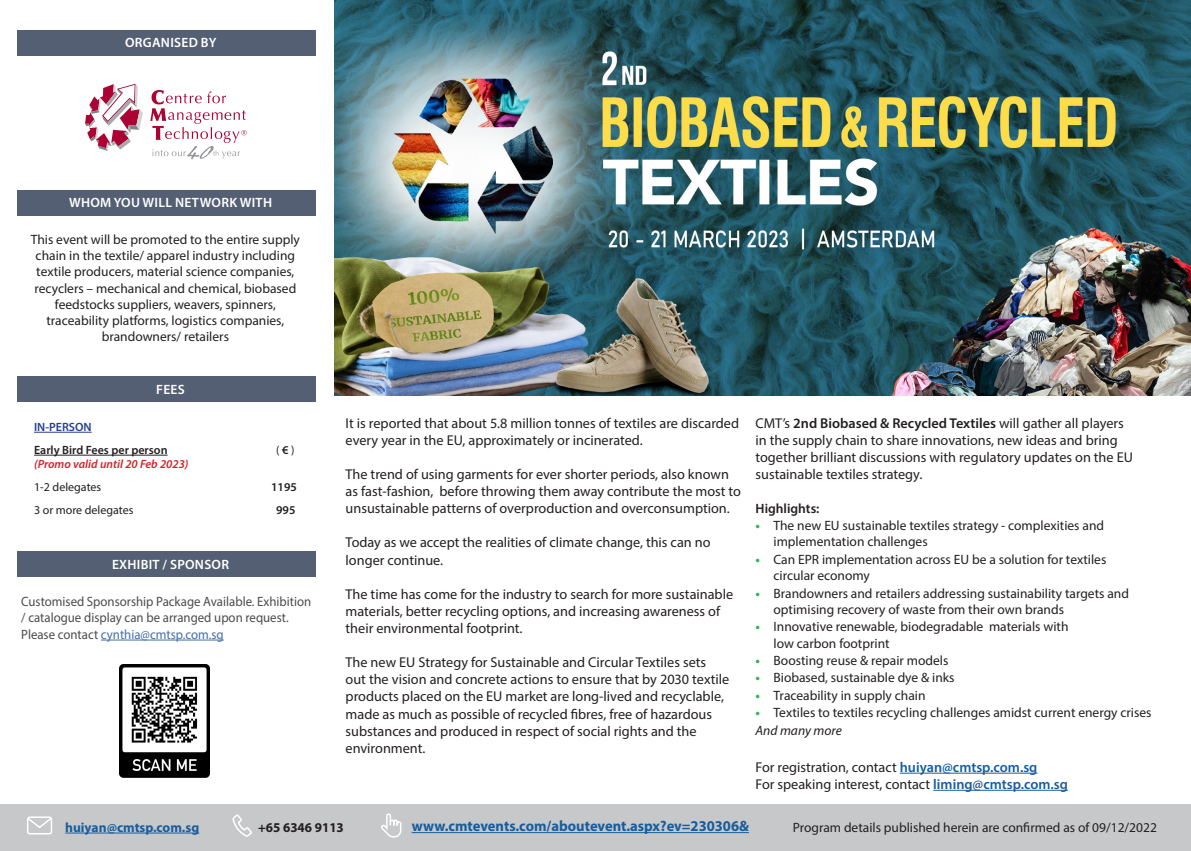
<style>
.page{position:relative;width:1191px;height:851px;background:#fff}
.page>*{position:absolute;margin:0;border:0;box-sizing:border-box;transform-origin:0 0}
.t1{font:700 15px "Myriad Pro";color:#175d9e}
.t2{font:14.25px/17.1px "Myriad Pro";color:#231f20}
.t3{font:13.5px/16.2px "Myriad Pro";color:#231f20}
.t4{font:13.5px/16.2px "Myriad Pro";color:#4b4c4d;scale:.95 1}
.t5{font:600 13.5px "Myriad Pro";letter-spacing:.02em;color:#fff}
.t6{font:700 13.5px "Myriad Pro";color:#175d9e}
.t7{font:700 13.5px "Myriad Pro";color:#231f20}
.t8{font:600 13.5px "Myriad Pro";color:#231f20}
.t9{font:italic 13.5px "Myriad Pro";color:#231f20}
.t10{font:12px "Myriad Pro";color:#231f20}
.t11{font:600 12px "Myriad Pro";color:#231f20}
.t12{font:italic 600 12px "Myriad Pro";color:#d1232a}
.t13{font:600 12px "Myriad Pro";color:#253f8e}
.s1{font-weight:600}
.s2{color:#436da8}
.s3{font-weight:700;color:#35b558}
.s4{font-weight:600;color:#175d9e}
</style>
<div class="page">
<div style="left:0;top:804px;width:1191px;height:46px;background:#c7c8ca"></div>
<hr style="left:412px;top:832px;width:337px;height:1px;background:#175d9e">
<svg style="left:381px;top:813px;width:21px;height:25px"></svg>
<svg style="left:232px;top:814px;width:20px;height:23px"></svg>
<div style="left:27px;top:816px;width:25px;height:18px;border:2px solid #fff;border-radius:2px"></div>
<svg style="left:27px;top:816px;width:26px;height:13px"></svg>
<hr style="left:65px;top:832px;width:134px;height:1px;background:#175d9e">
<svg style="left:85px;top:84px;width:58px;height:67px"></svg>
<svg style="left:150px;top:90px;width:97px;height:69px"></svg>
<hr style="left:101px;top:639px;width:123px;height:1px;background:#436da8">
<div style="left:17px;top:551px;width:298px;height:26px;background:#545f73"></div>
<div style="left:17px;top:30px;width:299px;height:26px;background:#545f73"></div>
<div style="left:17px;top:190px;width:298px;height:26px;background:#545f73"></div>
<hr style="left:900px;top:772px;width:137px;height:1px;background:#175d9e">
<hr style="left:933px;top:789px;width:135px;height:1px;background:#175d9e">
<img style="left:335px;top:0;width:856px;height:396px">
<img style="left:119px;top:664px;width:91px;height:113px">
<div style="left:17px;top:376px;width:298px;height:26px;background:#545f73"></div>
<hr style="left:34px;top:432px;width:58px;height:1px;background:#253f8e">
<hr style="left:34px;top:455px;width:134px;height:1px;background:#231f20">
<p class="t5" style="left:125px;top:34px;width:93px">ORGANISED BY</p>
<p class="t5" style="left:69px;top:194px;width:204px">WHOM YOU WILL NETWORK WITH</p>
<p class="t3" style="left:31px;top:231px;width:271px;text-align:center">This event will be promoted to the entire supply chain in the textile/ apparel industry including textile producers, material science companies, recyclers – mechanical and chemical, biobased feedstocks suppliers, weavers, spinners, traceability platforms, logistics companies, brandowners/ retailers</p>
<p class="t5" style="left:156px;top:380px;width:30px">FEES</p>
<p class="t13" style="left:34px;top:419px;width:59px">IN-PERSON</p>
<p class="t11" style="left:34px;top:442px;width:135px">Early Bird Fees per person</p>
<p class="t10" style="left:276px;top:442px;width:20px">( <span class="s1">€</span> )</p>
<p class="t12" style="left:34px;top:456px;width:156px">(Promo valid until 20 Feb 2023)</p>
<p class="t10" style="left:34px;top:480px;width:69px">1-2 delegates</p>
<p class="t11" style="left:271px;top:479px;width:27px">1195</p>
<p class="t10" style="left:34px;top:502px;width:101px">3 or more delegates</p>
<p class="t11" style="left:276px;top:502px;width:21px">995</p>
<p class="t5" style="left:112px;top:555px;width:119px">EXHIBIT / SPONSOR</p>
<p class="t4" style="left:21px;top:593px;width:307px">Customised Sponsorship Package Available. Exhibition / catalogue display can be arranged upon request.<br>Please contact <span class="s2">cynthia@cmtsp.com.sg</span></p>
<p class="t2" style="left:345px;top:414px;width:395px">It is reported that about 5.8 million tonnes of textiles are discarded every year in the EU, approximately or incinerated.</p>
<p class="t2" style="left:345px;top:465px;width:397px">The trend of using garments for ever shorter periods, also known as fast-fashion, before throwing them away contribute the most to unsustainable patterns of overproduction and overconsumption.</p>
<p class="t2" style="left:345px;top:534px;width:366px">Today as we accept the realities of climate change, this can no longer continue.</p>
<p class="t2" style="left:345px;top:585px;width:389px">The time has come for the industry to search for more sustainable materials, better recycling options, and increasing awareness of their environmental footprint.</p>
<p class="t2" style="left:345px;top:653px;width:385px">The new EU Strategy for Sustainable and Circular Textiles sets out the vision and concrete actions to ensure that by 2030 textile products placed on the EU market are long-lived and recyclable, made as much as possible of recycled fibres, free of hazardous substances and produced in respect of social rights and the environment.</p>
<p class="t2" style="left:755px;top:414px;width:379px">CMT’s <span class="s1">2nd Biobased &amp; Recycled Textiles</span> will gather all players in the supply chain to share innovations, new ideas and bring together brilliant discussions with regulatory updates on the EU sustainable textiles strategy.</p>
<p class="t8" style="left:755px;top:499px;width:65px">Highlights:</p>
<p class="t3" style="left:773px;top:517px;width:332px;text-indent:-18px"><span class="s3">•</span> The new EU sustainable textiles strategy - complexities and implementation challenges</p>
<p class="t3" style="left:773px;top:551px;width:334px;text-indent:-18px"><span class="s3">•</span> Can EPR implementation across EU be a solution for textiles circular economy</p>
<p class="t3" style="left:773px;top:584px;width:357px;text-indent:-18px"><span class="s3">•</span> Brandowners and retailers addressing sustainability targets and optimising recovery of waste from their own brands</p>
<p class="t3" style="left:773px;top:618px;width:296px;text-indent:-18px"><span class="s3">•</span> Innovative renewable, biodegradable materials with low carbon footprint</p>
<p class="t3" style="left:755px;top:652px;width:194px"><span class="s3">•</span> Boosting reuse &amp; repair models</p>
<p class="t3" style="left:755px;top:669px;width:200px"><span class="s3">•</span> Biobased, sustainable dye &amp; inks</p>
<p class="t3" style="left:755px;top:687px;width:171px"><span class="s3">•</span> Traceability in supply chain</p>
<p class="t3" style="left:755px;top:704px;width:397px"><span class="s3">•</span> Textiles to textiles recycling challenges amidst current energy crises</p>
<p class="t9" style="left:755px;top:722px;width:88px">And many more</p>
<p class="t2" style="left:755px;top:758px;width:283px">For registration, contact <span class="s4">huiyan@cmtsp.com.sg</span></p>
<p class="t2" style="left:755px;top:775px;width:314px">For speaking interest, contact <span class="s4">liming@cmtsp.com.sg</span></p>
<p class="t6" style="left:65px;top:818px;width:136px">huiyan@cmtsp.com.sg</p>
<p class="t7" style="left:258px;top:818px;width:87px">+65 6346 9113</p>
<p class="t1" style="left:412px;top:816px;width:339px">www.cmtevents.com/aboutevent.aspx?ev=230306&amp;</p>
<p class="t3" style="left:793px;top:818px;width:365px">Program details published herein are confirmed as of 09/12/2022</p>
</div>
